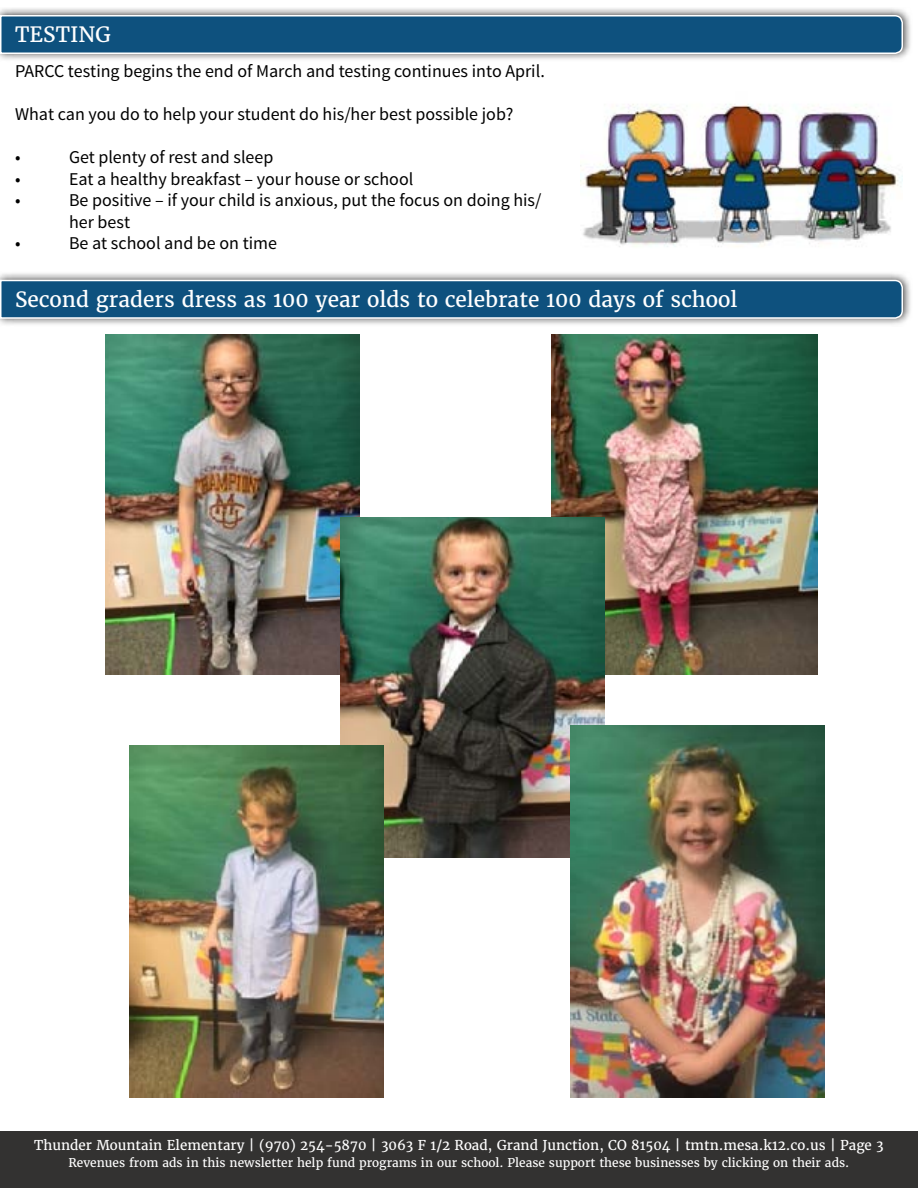
<style>
.page{position:relative;width:918px;height:1188px;background:#fff}
.page>*{position:absolute;margin:0;border:0;box-sizing:border-box;transform-origin:0 0}
.t1{font:21px "Merriweather";color:#fff}
.t2{font:18px/21.6px "Source Sans Pro";color:#000}
.t3{font:13.5px "Merriweather";color:#fff}
.t4{font:12px "Merriweather";color:#fff}
</style>
<div class="page">
<div style="left:0;top:1131px;width:918px;height:57px;background:#333231"></div>
<div style="left:0;top:7px;width:913px;height:55px;background:#000;opacity:.75"></div>
<svg style="left:0;top:14px;width:904px;height:41px;background:#276289"></svg>
<img style="left:580px;top:104px;width:323px;height:143px">
<div style="left:0;top:272px;width:913px;height:55px;background:#000;opacity:.75"></div>
<svg style="left:0;top:279px;width:904px;height:41px;background:#276289"></svg>
<img style="left:105px;top:334px;width:255px;height:341px">
<img style="left:552px;top:334px;width:265px;height:341px">
<img style="left:341px;top:517px;width:264px;height:341px">
<img style="left:129px;top:746px;width:255px;height:351px">
<img style="left:570px;top:726px;width:255px;height:371px">
<p class="t1" style="left:15px;top:22px;width:97px">TESTING</p>
<p class="t2" style="left:15px;top:60px;width:531px">PARCC testing begins the end of March and testing continues into April.</p>
<p class="t2" style="left:15px;top:103px;width:500px">What can you do to help your student do his/her best possible job?</p>
<p class="t2" style="left:15px;top:146px;width:7px">•</p>
<p class="t2" style="left:69px;top:146px;width:206px">Get plenty of rest and sleep</p>
<p class="t2" style="left:15px;top:168px;width:7px">•</p>
<p class="t2" style="left:69px;top:168px;width:346px">Eat a healthy breakfast – your house or school</p>
<p class="t2" style="left:15px;top:190px;width:7px">•</p>
<p class="t2" style="left:69px;top:190px;width:474px">Be positive – if your child is anxious, put the focus on doing his/ her best</p>
<p class="t2" style="left:15px;top:233px;width:7px">•</p>
<p class="t2" style="left:69px;top:233px;width:210px">Be at school and be on time</p>
<p class="t1" style="left:15px;top:286px;width:724px">Second graders dress as 100 year olds to celebrate 100 days of school</p>
<p class="t3" style="left:34px;top:1137px;width:851px">Thunder Mountain Elementary | (970) 254-5870 | 3063 F 1/2 Road, Grand Junction, CO 81504 | tmtn.mesa.k12.co.us | Page 3</p>
<p class="t4" style="left:69px;top:1155px;width:782px">Revenues from ads in this newsletter help fund programs in our school. Please support these businesses by clicking on their ads.</p>
</div>
